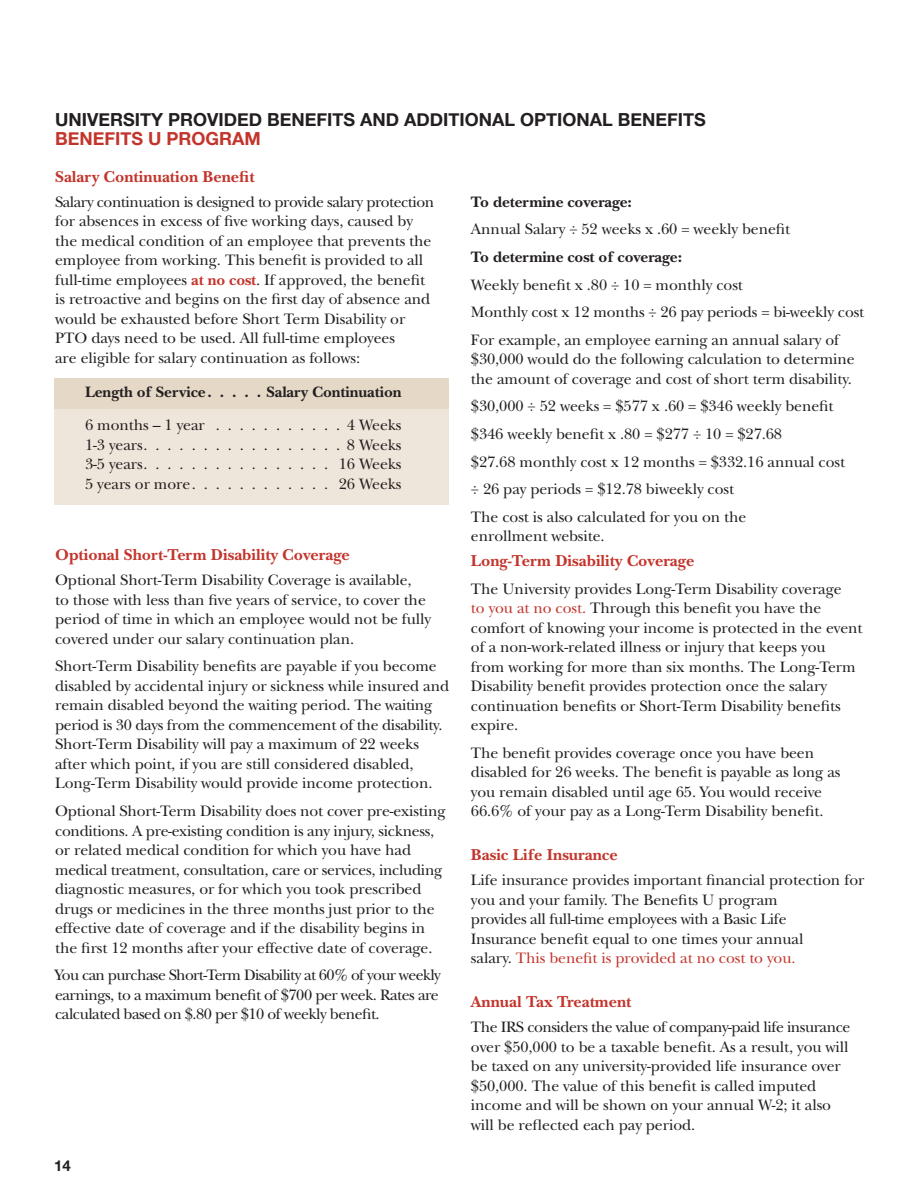
<style>
.page{position:relative;width:918px;height:1188px;background:#fff}
.page>*{position:absolute;margin:0;border:0;box-sizing:border-box;transform-origin:0 0}
.HEAD{font:700 18px "Helvetica Neue";color:#231f20}
.HEAD-2{font:700 18px "Helvetica Neue";color:#c3352c}
.Subhead{font:700 16.5px "New Baskerville";color:#c3352c}
.Text{font:700 16.5px "New Baskerville";color:#c3352c}
.Text-2{font:15.75px/19.5px "New Baskerville";letter-spacing:-.005em;color:#231f20}
.Text-3{font:15.75px/19.5px "New Baskerville";letter-spacing:-.03em;color:#231f20}
.Text-4{font:700 15.75px "New Baskerville";letter-spacing:-.005em;color:#231f20}
.t1{font:700 15px "Helvetica Neue";color:#231f20}
.s1{font-weight:700;color:#c3352c}
.s2{color:#c3352c}
</style>
<div class="page">
<div style="left:54px;top:409px;width:394px;height:96px;background:#eee6db"></div>
<div style="left:54px;top:378px;width:394px;height:31px;background:#e5d8c7"></div>
<p class="HEAD" style="left:55px;top:105px;width:652px">UNIVERSITY PROVIDED BENEFITS AND ADDITIONAL OPTIONAL BENEFITS</p>
<p class="HEAD-2" style="left:55px;top:125px;width:207px">BENEFITS U PROGRAM</p>
<p class="Subhead" style="left:55px;top:167px;width:201px">Salary Continuation Benefit</p>
<p class="Text-2" style="left:55px;top:192px;width:381px">Salary continuation is designed to provide salary protection for absences in excess of five working days, caused by the medical condition of an employee that prevents the employee from working. This benefit is provided to all full-time employees <span class="s1">at no cost</span>. If approved, the benefit is retroactive and begins on the first day of absence and would be exhausted before Short Term Disability or PTO days need to be used. All full-time employees<br>are eligible for salary continuation as follows:</p>
<p class="Text-4" style="left:85px;top:383px;width:318px">Length of Service . . . . . Salary Continuation</p>
<p class="Text-2" style="left:85px;top:416px;width:128px">6 months – 1 year ...........</p>
<p class="Text-2" style="left:347px;top:416px;width:56px">4 Weeks</p>
<p class="Text-2" style="left:85px;top:435px;width:241px">1-3 years ................</p>
<p class="Text-2" style="left:347px;top:435px;width:56px">8 Weeks</p>
<p class="Text-2" style="left:85px;top:455px;width:318px">3-5 years ................ 16 Weeks</p>
<p class="Text-2" style="left:85px;top:474px;width:318px">5 years or more . . . . . . . . . . . . 26 Weeks</p>
<p class="Text-4" style="left:471px;top:193px;width:163px">To determine coverage:</p>
<p class="Text-2" style="left:471px;top:220px;width:321px">Annual Salary ÷ 52 weeks x .60 = weekly benefit</p>
<p class="Text-4" style="left:471px;top:248px;width:213px">To determine cost of coverage:</p>
<p class="Text-2" style="left:471px;top:275px;width:274px">Weekly benefit x .80 ÷ 10 = monthly cost</p>
<p class="Text-2" style="left:471px;top:303px;width:395px">Monthly cost x 12 months ÷ 26 pay periods = bi-weekly cost</p>
<p class="Text-2" style="left:471px;top:330px;width:385px">For example, an employee earning an annual salary of $30,000 would do the following calculation to determine the amount of coverage and cost of short term disability.</p>
<p class="Text-2" style="left:471px;top:397px;width:364px">$30,000 ÷ 52 weeks = $577 x .60 = $346 weekly benefit</p>
<p class="Text-2" style="left:471px;top:424px;width:313px">$346 weekly benefit x .80 = $277 ÷ 10 = $27.68</p>
<p class="Text-2" style="left:471px;top:452px;width:376px">$27.68 monthly cost x 12 months = $332.16 annual cost</p>
<p class="Text-2" style="left:471px;top:480px;width:265px">÷ 26 pay periods = $12.78 biweekly cost</p>
<p class="Text-2" style="left:471px;top:507px;width:277px">The cost is also calculated for you on the enrollment website.</p>
<p class="Text" style="left:471px;top:551px;width:225px">Long-Term Disability Coverage</p>
<p class="Text-2" style="left:471px;top:579px;width:393px">The University provides Long-Term Disability coverage<br><span class="s2">to you at no cost.</span> Through this benefit you have the comfort of knowing your income is protected in the event of a non-work-related illness or injury that keeps you from working for more than six months. The Long-Term Disability benefit provides protection once the salary continuation benefits or Short-Term Disability benefits expire.</p>
<p class="Text-2" style="left:471px;top:743px;width:371px">The benefit provides coverage once you have been disabled for 26 weeks. The benefit is payable as long as you remain disabled until age 65. You would receive 66.6% of your pay as a Long-Term Disability benefit.</p>
<p class="Subhead" style="left:471px;top:845px;width:148px">Basic Life Insurance</p>
<p class="Text-2" style="left:471px;top:871px;width:395px">Life insurance provides important financial protection for you and your family. The Benefits U program<br>provides all full-time employees with a Basic Life<br>Insurance benefit equal to one times your annual<br>salary. <span class="s2">This benefit is provided at no cost to you.</span></p>
<p class="Subhead" style="left:471px;top:992px;width:162px">Annual Tax Treatment</p>
<p class="Text-2" style="left:471px;top:1018px;width:381px">The IRS considers the value of company-paid life insurance over $50,000 to be a taxable benefit. As a result, you will be taxed on any university-provided life insurance over $50,000. The value of this benefit is called imputed income and will be shown on your annual W-2; it also will be reflected each pay period.</p>
<p class="Subhead" style="left:55px;top:546px;width:296px">Optional Short-Term Disability Coverage</p>
<p class="Text-2" style="left:55px;top:571px;width:378px">Optional Short-Term Disability Coverage is available,<br>to those with less than five years of service, to cover the period of time in which an employee would not be fully covered under our salary continuation plan.</p>
<p class="Text-2" style="left:55px;top:657px;width:396px">Short-Term Disability benefits are payable if you become disabled by accidental injury or sickness while insured and remain disabled beyond the waiting period. The waiting period is 30 days from the commencement of the disability.<br>Short-Term Disability will pay a maximum of 22 weeks after which point, if you are still considered disabled, Long-Term Disability would provide income protection.</p>
<p class="Text-2" style="left:55px;top:801px;width:392px">Optional Short-Term Disability does not cover pre-existing conditions. A pre-existing condition is any injury, sickness, or related medical condition for which you have had medical treatment, consultation, care or services, including diagnostic measures, or for which you took prescribed drugs or medicines in the three months just prior to the effective date of coverage and if the disability begins in the first 12 months after your effective date of coverage.</p>
<p class="Text-3" style="left:55px;top:965px;width:387px">You can purchase Short-Term Disability at 60% of your weekly earnings, to a maximum benefit of $700 per week. Rates are calculated based on $.80 per $10 of weekly benefit.</p>
<p class="t1" style="left:54px;top:1154px;width:18px">14</p>
</div>
